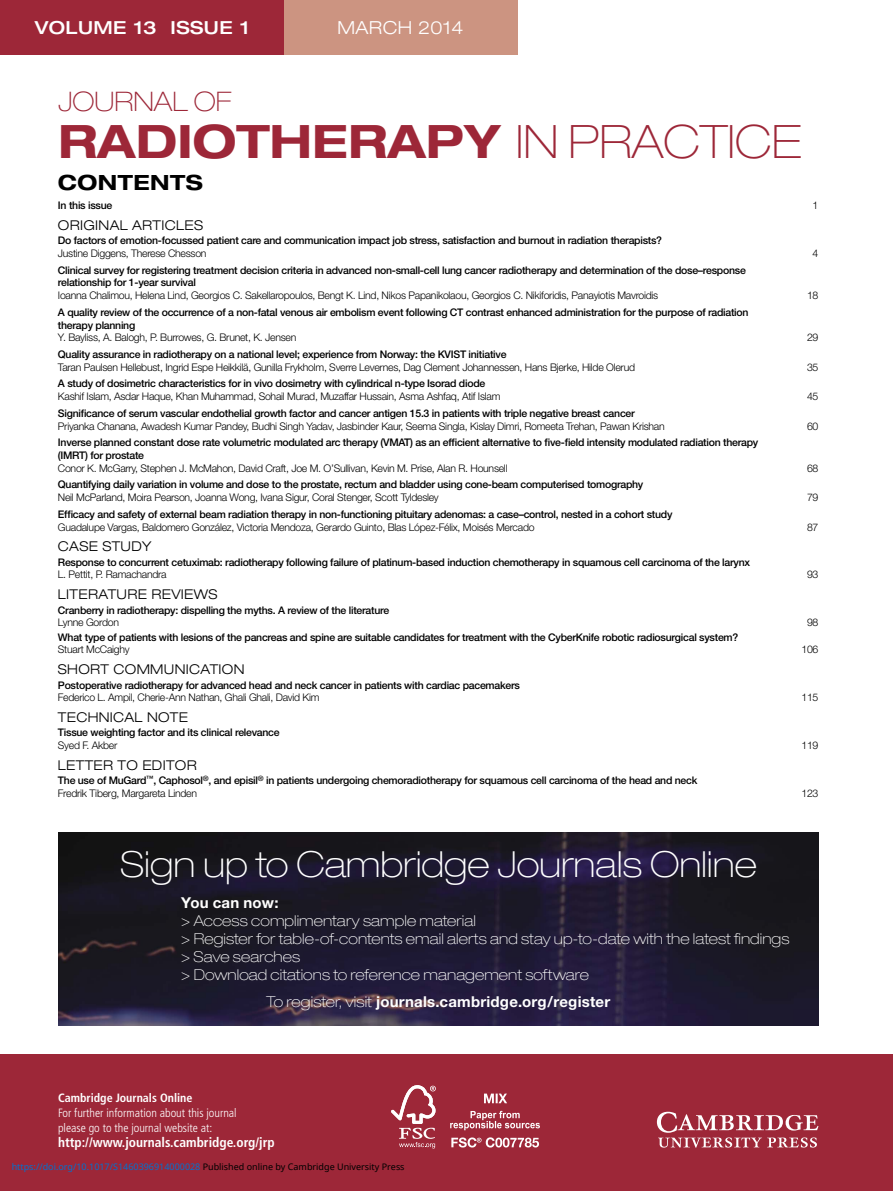
<style>
.page{position:relative;width:893px;height:1191px;background:#fff}
.page>*{position:absolute;margin:0;border:0;box-sizing:border-box;transform-origin:0 0}
.t1{font:700 expanded 46.05px "Helvetica Neue";color:#9d2738}
.t2{font:100 expanded 36px "Helvetica Neue";color:#fff}
.t3{font:100 expanded 27px "Helvetica Neue";color:#9d2738}
.t4{font:700 expanded 21px "Helvetica Neue";letter-spacing:.025em;color:#000}
.t5{font:500 expanded 18px "Helvetica Neue";letter-spacing:.025em;color:#fff}
.t6{font:300 expanded 18px "Helvetica Neue";letter-spacing:.025em;color:#fff}
.t7{font:100 expanded 15px/18px "Helvetica Neue";letter-spacing:.005em;color:#fff}
.t8{font:700 15px "Helvetica Neue";letter-spacing:.015em;color:#fff}
.t9{font:300 expanded 13.5px "Helvetica Neue";letter-spacing:.025em;color:#000}
.t10{font:700 condensed 13.5px "Frutiger LT Std";color:#fff}
.t11{font:300 condensed 12px/15px "Frutiger LT Std";color:#fff}
.t12{font:700 condensed 12px "Frutiger LT Std";color:#fff}
.t13{font:500 10.5px/12.6px "Helvetica Neue";letter-spacing:-.025em;color:#000}
.t14{font:300 10.5px "Helvetica Neue";letter-spacing:-.025em;color:#000}
.t15{font:9px "Noto Sans";color:#0172cf}
.s1{font-weight:100}
.s2{font-weight:300}
.s3{font-weight:100;font-stretch:expanded}
.s4{color:#000}
</style>
<div class="page">
<div style="left:0;top:1054px;width:893px;height:136px;background:#9d2738"></div>
<svg style="left:657px;top:1111px;width:161px;height:36px"></svg>
<div style="left:0;top:0;width:313px;height:54px;background:#9d2738"></div>
<div style="left:284px;top:0;width:233px;height:54px;background:#cc9481"></div>
<svg style="left:484px;top:1093px;width:23px;height:10px"></svg>
<svg style="left:450px;top:1110px;width:90px;height:20px"></svg>
<svg style="left:451px;top:1137px;width:88px;height:10px"></svg>
<svg style="left:391px;top:1085px;width:45px;height:63px"></svg>
<img style="left:58px;top:832px;width:760px;height:193px">
<h3 class="t5" style="left:35px;top:21px;width:216px">VOLUME 13 ISSUE 1</h3>
<h3 class="t6" style="left:337px;top:21px;width:128px">MARCH 2014</h3>
<h3 class="t3" style="left:58px;top:92px;width:175px">JOURNAL OF</h3>
<h1 class="t1" style="left:58px;top:124px;width:745px">RADIOTHERAPY <span class="s1">IN PRACTICE</span></h1>
<h3 class="t4" style="left:58px;top:175px;width:147px">CONTENTS</h3>
<p class="t13" style="left:58px;top:200px;width:56px">In this issue</p>
<p class="t14" style="left:813px;top:202px;width:7px">1</p>
<p class="t9" style="left:58px;top:220px;width:147px">ORIGINAL ARTICLES</p>
<p class="t13" style="left:58px;top:235px;width:606px">Do factors of emotion-focussed patient care and communication impact job stress, satisfaction and burnout in radiation therapists?</p>
<p class="t14" style="left:58px;top:249px;width:150px">Justine Diggens, Therese Chesson</p>
<p class="t14" style="left:813px;top:249px;width:7px">4</p>
<p class="t13" style="left:58px;top:265px;width:689px">Clinical survey for registering treatment decision criteria in advanced non-small-cell lung cancer radiotherapy and determination of the dose–response relationship for 1-year survival</p>
<p class="t14" style="left:58px;top:291px;width:602px">Ioanna Chalimou, Helena Lind, Georgios C. Sakellaropoulos, Bengt K. Lind, Nikos Papanikolaou, Georgios C. Nikiforidis, Panayiotis Mavroidis</p>
<p class="t14" style="left:807px;top:291px;width:13px">18</p>
<p class="t13" style="left:58px;top:307px;width:692px">A quality review of the occurrence of a non-fatal venous air embolism event following CT contrast enhanced administration for the purpose of radiation therapy planning</p>
<p class="t14" style="left:58px;top:334px;width:240px">Y. Bayliss, A. Balogh, P. Burrowes, G. Brunet, K. Jensen</p>
<p class="t14" style="left:807px;top:334px;width:13px">29</p>
<p class="t13" style="left:58px;top:349px;width:450px">Quality assurance in radiotherapy on a national level; experience from Norway: the KVIST initiative</p>
<p class="t14" style="left:58px;top:363px;width:579px">Taran Paulsen Hellebust, Ingrid Espe Heikkilä, Gunilla Frykholm, Sverre Levernes, Dag Clement Johannessen, Hans Bjerke, Hilde Olerud</p>
<p class="t14" style="left:807px;top:363px;width:13px">35</p>
<p class="t13" style="left:58px;top:378px;width:429px">A study of dosimetric characteristics for in vivo dosimetry with cylindrical n-type Isorad diode</p>
<p class="t14" style="left:58px;top:392px;width:444px">Kashif Islam, Asdar Haque, Khan Muhammad, Sohail Murad, Muzaffar Hussain, Asma Ashfaq, Atif Islam</p>
<p class="t14" style="left:807px;top:392px;width:13px">45</p>
<p class="t13" style="left:58px;top:408px;width:578px">Significance of serum vascular endothelial growth factor and cancer antigen 15.3 in patients with triple negative breast cancer</p>
<p class="t14" style="left:58px;top:422px;width:608px">Priyanka Chanana, Awadesh Kumar Pandey, Budhi Singh Yadav, Jasbinder Kaur, Seema Singla, Kislay Dimri, Romeeta Trehan, Pawan Krishan</p>
<p class="t14" style="left:807px;top:422px;width:13px">60</p>
<p class="t13" style="left:58px;top:437px;width:702px">Inverse planned constant dose rate volumetric modulated arc therapy (VMAT) as an efficient alternative to five-field intensity modulated radiation therapy (IMRT) for prostate</p>
<p class="t14" style="left:58px;top:464px;width:451px">Conor K. McGarry, Stephen J. McMahon, David Craft, Joe M. O’Sullivan, Kevin M. Prise, Alan R. Hounsell</p>
<p class="t14" style="left:807px;top:464px;width:13px">68</p>
<p class="t13" style="left:58px;top:479px;width:587px">Quantifying daily variation in volume and dose to the prostate, rectum and bladder using cone-beam computerised tomography</p>
<p class="t14" style="left:58px;top:493px;width:382px">Neil McParland, Moira Pearson, Joanna Wong, Ivana Sigur, Coral Stenger, Scott Tyldesley</p>
<p class="t14" style="left:807px;top:493px;width:13px">79</p>
<p class="t13" style="left:58px;top:509px;width:616px">Efficacy and safety of external beam radiation therapy in non-functioning pituitary adenomas: a case–control, nested in a cohort study</p>
<p class="t14" style="left:58px;top:523px;width:478px">Guadalupe Vargas, Baldomero González, Victoria Mendoza, Gerardo Guinto, Blas López-Félix, Moisés Mercado</p>
<p class="t14" style="left:807px;top:523px;width:13px">87</p>
<p class="t9" style="left:58px;top:541px;width:95px">CASE STUDY</p>
<p class="t13" style="left:58px;top:556px;width:694px">Response to concurrent cetuximab: radiotherapy following failure of platinum-based induction chemotherapy in squamous cell carcinoma of the larynx</p>
<p class="t14" style="left:58px;top:571px;width:110px">L. Pettit, P. Ramachandra</p>
<p class="t14" style="left:807px;top:571px;width:13px">93</p>
<p class="t9" style="left:58px;top:589px;width:161px">LITERATURE REVIEWS</p>
<p class="t13" style="left:58px;top:604px;width:333px">Cranberry in radiotherapy: dispelling the myths. A review of the literature</p>
<p class="t14" style="left:58px;top:618px;width:63px">Lynne Gordon</p>
<p class="t14" style="left:807px;top:618px;width:13px">98</p>
<p class="t13" style="left:58px;top:632px;width:682px">What type of patients with lesions of the pancreas and spine are suitable candidates for treatment with the CyberKnife robotic radiosurgical system?</p>
<p class="t14" style="left:58px;top:646px;width:73px">Stuart McCaighy</p>
<p class="t14" style="left:801px;top:646px;width:18px">106</p>
<p class="t9" style="left:58px;top:664px;width:188px">SHORT COMMUNICATION</p>
<p class="t13" style="left:58px;top:679px;width:463px">Postoperative radiotherapy for advanced head and neck cancer in patients with cardiac pacemakers</p>
<p class="t14" style="left:58px;top:694px;width:263px">Federico L. Ampil, Cherie-Ann Nathan, Ghali Ghali, David Kim</p>
<p class="t14" style="left:801px;top:694px;width:18px">115</p>
<p class="t9" style="left:58px;top:712px;width:132px">TECHNICAL NOTE</p>
<p class="t13" style="left:58px;top:727px;width:223px">Tissue weighting factor and its clinical relevance</p>
<p class="t14" style="left:58px;top:741px;width:61px">Syed F. Akber</p>
<p class="t14" style="left:801px;top:741px;width:18px">119</p>
<p class="t9" style="left:58px;top:760px;width:140px">LETTER TO EDITOR</p>
<p class="t13" style="left:58px;top:775px;width:641px">The use of MuGard<sup>™</sup>, Caphosol<sup>®</sup>, and episil<sup>®</sup> in patients undergoing chemoradiotherapy for squamous cell carcinoma of the head and neck<br><span class="s2">Fredrik Tiberg, Margareta Linden</span></p>
<p class="t14" style="left:801px;top:789px;width:18px">123</p>
<h2 class="t2" style="left:120px;top:851px;width:638px">Sign up to Cambridge Journals Online</h2>
<h3 class="t8" style="left:181px;top:897px;width:99px">You can now:</h3>
<h3 class="t7" style="left:181px;top:913px;width:610px">&gt; Access complimentary sample material<br>&gt; Register for table-of-contents email alerts and stay up-to-date with the latest findings &gt; Save searches<br>&gt; Download citations to reference management software</h3>
<h3 class="t8" style="left:266px;top:996px;width:345px"><span class="s3">To register, visit</span> journals.cambridge.org/register</h3>
<p class="t12" style="left:58px;top:1093px;width:136px">Cambridge Journals Online</p>
<p class="t11" style="left:58px;top:1106px;width:180px">For further information about this journal please go to the journal website at:</p>
<p class="t10" style="left:58px;top:1137px;width:218px">http://www.journals.cambridge.org/jrp</p>
<p class="t15" style="left:12px;top:1160px;width:394px">https://doi.org/10.1017/S1460396914000028 <span class="s4">Published online by Cambridge University Press</span></p>
</div>
